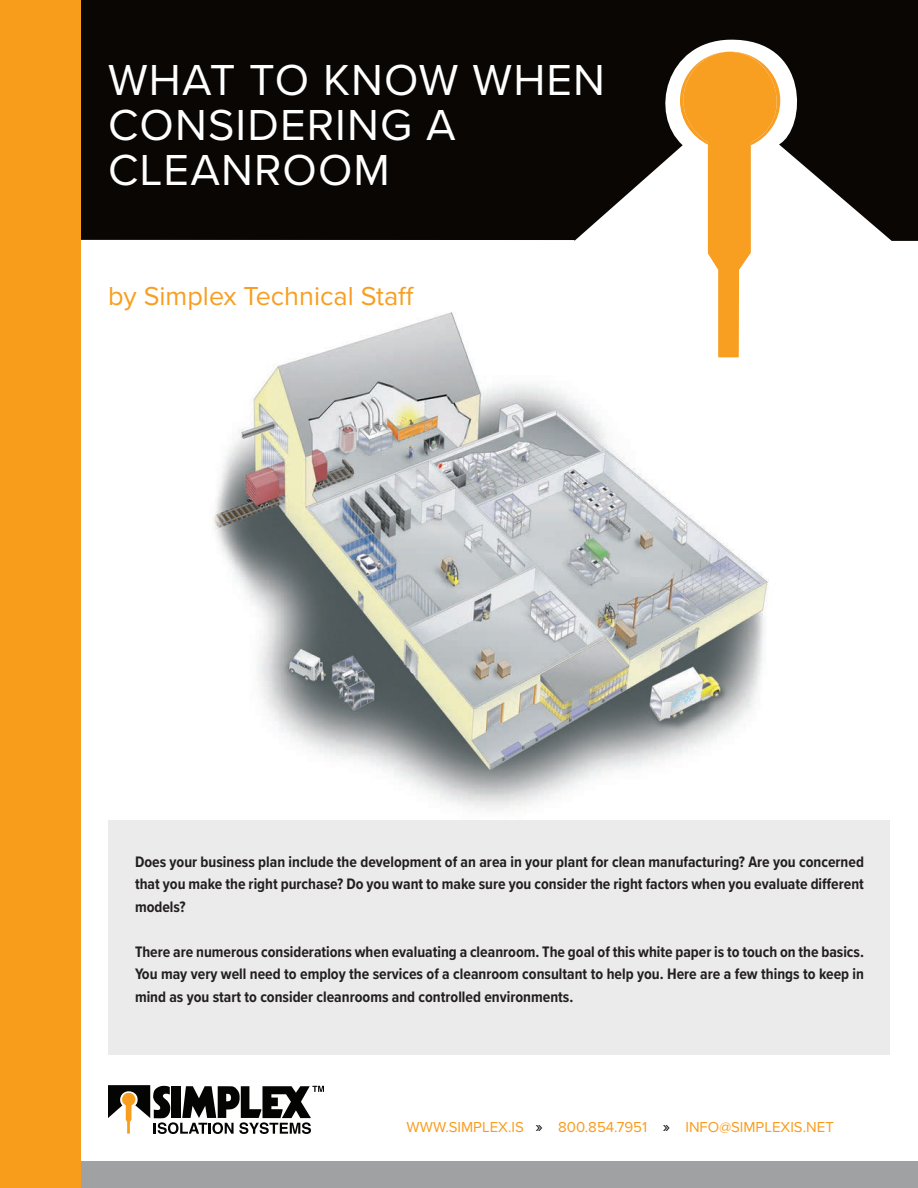
<style>
.page{position:relative;width:918px;height:1188px;background:#fff}
.page>*{position:absolute;margin:0;border:0;box-sizing:border-box;transform-origin:0 0}
.t1{font:45px "Proxima Nova";letter-spacing:.025em;color:#fff}
.t2{font:27px "Proxima Nova";color:#f89e20}
.t3{font:700 15.75px/22.5px "Proxima Nova Cond";color:#231f20;text-align:justify}
.t4{font:15px "Proxima Nova";color:#f89c1c}
.s1{font-size:16.5px;color:#000}
</style>
<div class="page">
<img style="left:213px;top:312px;width:556px;height:498px">
<div style="left:109px;top:820px;width:781px;height:235px;background:#ebebeb"></div>
<svg style="left:661px;top:241px;width:108px;height:116px"></svg>
<svg style="left:81px;top:0;width:837px;height:241px;background:#30271e"></svg>
<svg style="left:108px;top:1085px;width:216px;height:49px"></svg>
<div style="left:0;top:0;width:81px;height:1188px;background:#f89c1c"></div>
<div style="left:81px;top:1161px;width:837px;height:27px;background:#a0a1a2"></div>
<p class="t1" style="left:108px;top:53px;width:499px">WHAT TO KNOW WHEN</p>
<p class="t1" style="left:108px;top:98px;width:349px">CONSIDERING A</p>
<p class="t1" style="left:108px;top:143px;width:284px">CLEANROOM</p>
<p class="t2" style="left:108px;top:280px;width:308px">by Simplex Technical Staff</p>
<p class="t3" style="left:135px;top:850px;width:731px">Does your business plan include the development of an area in your plant for clean manufacturing? Are you concerned that you make the right purchase? Do you want to make sure you consider the right factors when you evaluate different models?</p>
<p class="t3" style="left:135px;top:940px;width:731px">There are numerous considerations when evaluating a cleanroom. The goal of this white paper is to touch on the basics.<br>You may very well need to employ the services of a cleanroom consultant to help you. Here are a few things to keep in mind as you start to consider cleanrooms and controlled environments.</p>
<p class="t4" style="left:407px;top:1119px;width:429px">WWW.SIMPLEX.IS <span class="s1">»</span> 800.854.7951 <span class="s1">»</span> INFO@SIMPLEXIS.NET</p>
</div>
